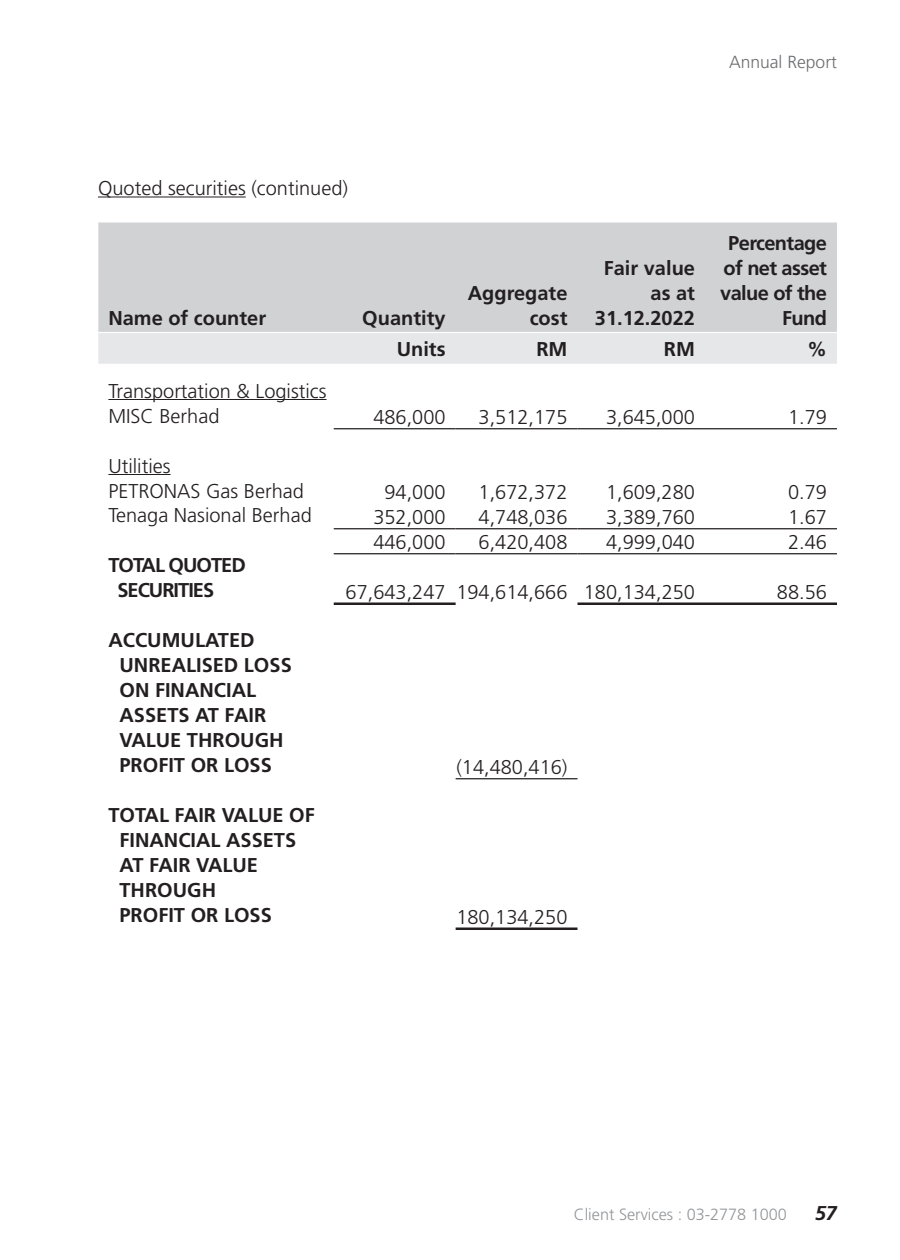
<style>
.page{position:relative;width:900px;height:1260px;background:#fff}
.page>*{position:absolute;margin:0;border:0;box-sizing:border-box;transform-origin:0 0}
.t1{font:300 20px/25px "Frutiger LT Std";color:#231f20}
.t2{font:700 20px/25px "Frutiger LT Std";color:#231f20;text-align:right}
.t3{font:700 20px/25px "Frutiger LT Std";letter-spacing:-.03em;color:#231f20;text-align:right}
.t4{font:700 20px/25px "Frutiger LT Std";letter-spacing:-.05em;color:#231f20}
.t5{font:italic 700 20px "Frutiger LT Std";color:#231f20}
.t6{font:300 17.5px "Frutiger LT Std";color:#6c6d70}
.t7{font:300 16.25px "Frutiger LT Std";color:#939598}
</style>
<div class="page">
<hr style="left:98px;top:196px;width:148px;height:1px;background:#231f20">
<div style="left:98px;top:222px;width:739px;height:110px;background:#d1d2d4"></div>
<div style="left:98px;top:333px;width:739px;height:31px;background:#e6e7e9"></div>
<hr style="left:334px;top:528px;width:122px;height:1px;background:#231f20">
<hr style="left:456px;top:528px;width:122px;height:1px;background:#231f20">
<hr style="left:578px;top:528px;width:127px;height:1px;background:#231f20">
<hr style="left:705px;top:528px;width:132px;height:1px;background:#231f20">
<hr style="left:334px;top:553px;width:122px;height:1px;background:#231f20">
<hr style="left:456px;top:553px;width:122px;height:1px;background:#231f20">
<hr style="left:578px;top:553px;width:127px;height:1px;background:#231f20">
<hr style="left:705px;top:553px;width:132px;height:1px;background:#231f20">
<hr style="left:456px;top:778px;width:122px;height:1px;background:#231f20">
<hr style="left:334px;top:428px;width:122px;height:1px;background:#231f20">
<hr style="left:456px;top:428px;width:122px;height:1px;background:#231f20">
<hr style="left:578px;top:428px;width:127px;height:1px;background:#231f20">
<hr style="left:705px;top:428px;width:132px;height:1px;background:#231f20">
<hr style="left:334px;top:602px;width:122px;height:3px;background:#231f20">
<hr style="left:578px;top:602px;width:127px;height:3px;background:#231f20">
<hr style="left:705px;top:602px;width:132px;height:3px;background:#231f20">
<hr style="left:456px;top:928px;width:122px;height:2px;background:#231f20">
<hr style="left:108px;top:399px;width:219px;height:1px;background:#231f20">
<hr style="left:108px;top:474px;width:63px;height:1px;background:#231f20">
<p class="t6" style="left:729px;top:52px;width:109px">Annual Report</p>
<p class="t1" style="left:98px;top:176px;width:252px">Quoted securities (continued)</p>
<p class="t2" style="left:108px;top:306px;width:159px">Name of counter</p>
<p class="t2" style="left:362px;top:306px;width:85px">Quantity</p>
<p class="t2" style="left:468px;top:281px;width:101px">Aggregate cost</p>
<p class="t2" style="left:595px;top:256px;width:102px">Fair value as at<br>31.12.2022</p>
<p class="t3" style="left:720px;top:231px;width:108px">Percentage of net asset value of the<br>Fund</p>
<p class="t1" style="left:108px;top:378px;width:220px">Transportation &amp; Logistics<br>MISC Berhad</p>
<p class="t1" style="left:108px;top:453px;width:197px">Utilities<br>PETRONAS Gas Berhad</p>
<p class="t2" style="left:397px;top:336px;width:50px">Units</p>
<p class="t2" style="left:536px;top:336px;width:33px">RM</p>
<p class="t2" style="left:664px;top:336px;width:33px">RM</p>
<p class="t2" style="left:807px;top:336px;width:21px">%</p>
<p class="t1" style="left:373px;top:405px;width:74px">486,000</p>
<p class="t1" style="left:479px;top:405px;width:90px">3,512,175</p>
<p class="t1" style="left:606px;top:405px;width:90px">3,645,000</p>
<p class="t1" style="left:788px;top:405px;width:40px">1.79</p>
<p class="t1" style="left:384px;top:480px;width:63px">94,000</p>
<p class="t1" style="left:479px;top:480px;width:90px">1,672,372</p>
<p class="t1" style="left:606px;top:480px;width:90px">1,609,280</p>
<p class="t1" style="left:788px;top:480px;width:40px">0.79</p>
<p class="t1" style="left:108px;top:503px;width:205px">Tenaga Nasional Berhad</p>
<p class="t1" style="left:373px;top:505px;width:74px">352,000</p>
<p class="t1" style="left:479px;top:505px;width:90px">4,748,036</p>
<p class="t1" style="left:606px;top:505px;width:90px">3,389,760</p>
<p class="t1" style="left:788px;top:505px;width:40px">1.67</p>
<p class="t1" style="left:373px;top:530px;width:74px">446,000</p>
<p class="t1" style="left:479px;top:530px;width:90px">6,420,408</p>
<p class="t1" style="left:606px;top:530px;width:90px">4,999,040</p>
<p class="t1" style="left:788px;top:530px;width:40px">2.46</p>
<p class="t4" style="left:118px;top:553px;width:130px;text-indent:-9px">TOTAL QUOTED<br>SECURITIES</p>
<p class="t1" style="left:346px;top:580px;width:351px">67,643,247 194,614,666 180,134,250</p>
<p class="t1" style="left:777px;top:580px;width:52px">88.56</p>
<p class="t2" style="left:120px;top:628px;width:174px;text-align:left;text-indent:-11px">ACCUMULATED<br>UNREALISED LOSS<br>ON FINANCIAL<br>ASSETS AT FAIR<br>VALUE THROUGH<br>PROFIT OR LOSS</p>
<p class="t2" style="left:120px;top:803px;width:197px;text-align:left;text-indent:-11px">TOTAL FAIR VALUE OF<br>FINANCIAL ASSETS<br>AT FAIR VALUE<br>THROUGH<br>PROFIT OR LOSS</p>
<p class="t1" style="left:456px;top:755px;width:113px">(14,480,416)</p>
<p class="t1" style="left:456px;top:905px;width:113px">180,134,250</p>
<p class="t7" style="left:574px;top:1205px;width:215px">Client Services : 03-2778 1000</p>
<p class="t5" style="left:815px;top:1201px;width:24px">57</p>
</div>
